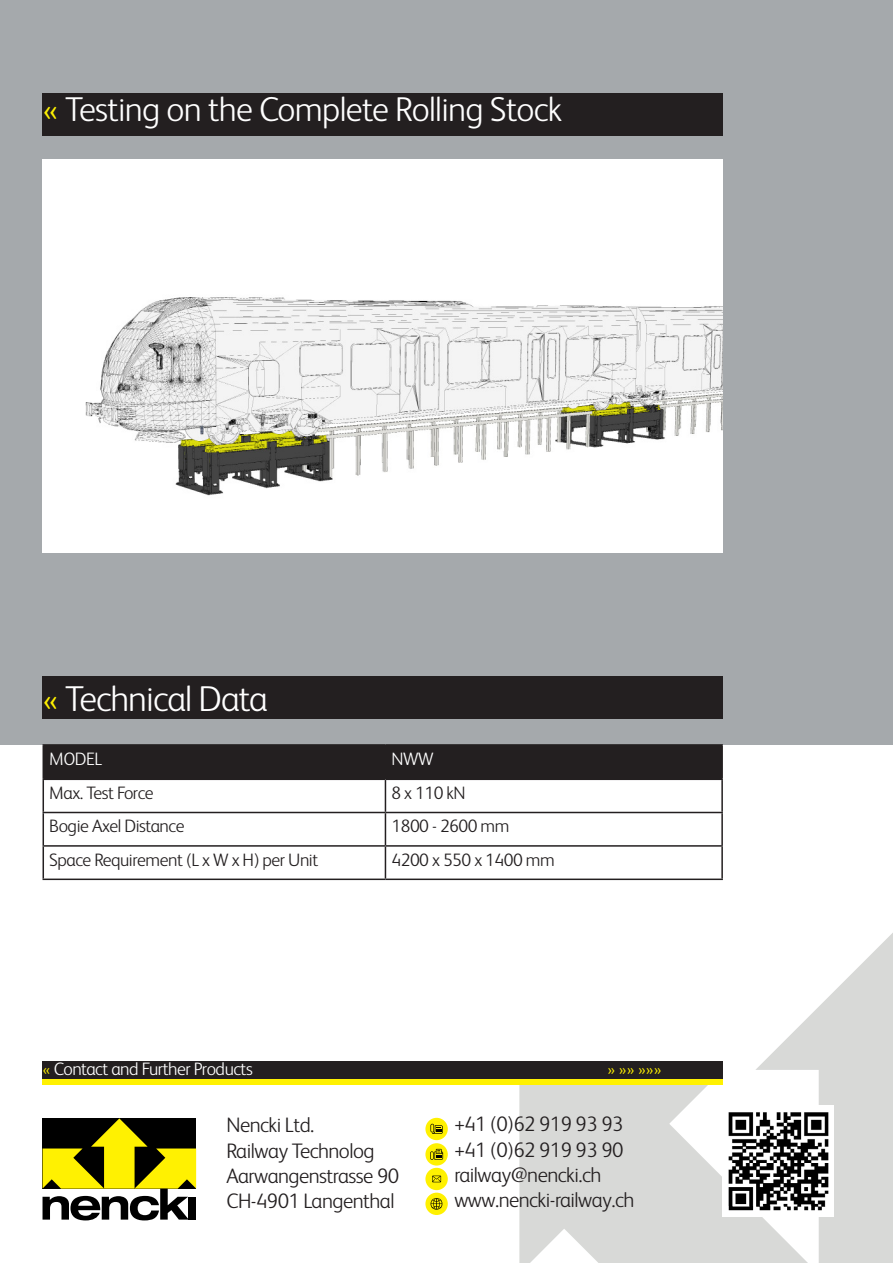
<style>
.page{position:relative;width:893px;height:1263px;background:#fff}
.page>*{position:absolute;margin:0;border:0;box-sizing:border-box;transform-origin:0 0}
.t1{font:300 36px "FS Albert";letter-spacing:-.025em;color:#fff}
.t2{font:300 34.5px "FS Albert";letter-spacing:-.02em;color:#fff}
.t3{font:300 21px/25.2px "FS Albert";letter-spacing:-.025em;color:#231f20}
.t4{font:300 18px "FS Albert";letter-spacing:-.025em;color:#231f20}
.t5{font:300 18px "FS Albert";letter-spacing:-.025em;color:#fff}
.t6{font:300 18px "FS Albert";color:#fff101}
.t7{font:300 18px "FS Albert";letter-spacing:-.025em;color:#fcfcfc}
.s1{font-size:36px;color:#fcf003}
.s2{color:#fff101}
</style>
<div class="page">
<svg style="left:519px;top:1085px;width:236px;height:178px;background:#dcdddb"></svg>
<svg style="left:755px;top:933px;width:138px;height:330px;fill:#d8d9d7"></svg>
<div style="left:0;top:0;width:893px;height:744px;background:#a5a9ac"></div>
<div style="left:43px;top:676px;width:680px;height:43px;background:#231f20"></div>
<div style="left:43px;top:1061px;width:680px;height:18px;background:#231f20"></div>
<img style="left:723px;top:1106px;width:111px;height:110px">
<div style="left:44px;top:746px;width:677px;height:32px;background:#231f20"></div>
<svg style="left:44px;top:780px;width:677px;height:65px"></svg>
<hr style="left:43px;top:744px;width:342px;height:2px;background:#231f20">
<hr style="left:43px;top:746px;width:1px;height:32px;background:#231f20">
<hr style="left:385px;top:744px;width:338px;height:2px;background:#231f20">
<hr style="left:385px;top:746px;width:1px;height:32px;background:#231f20">
<hr style="left:721px;top:746px;width:2px;height:32px;background:#231f20">
<hr style="left:43px;top:778px;width:342px;height:2px;background:#231f20">
<hr style="left:43px;top:780px;width:1px;height:32px;background:#231f20">
<hr style="left:385px;top:778px;width:338px;height:2px;background:#231f20">
<hr style="left:385px;top:780px;width:1px;height:32px;background:#231f20">
<hr style="left:721px;top:780px;width:2px;height:32px;background:#231f20">
<hr style="left:43px;top:812px;width:342px;height:1px;background:#231f20">
<hr style="left:43px;top:813px;width:1px;height:32px;background:#231f20">
<hr style="left:385px;top:812px;width:338px;height:1px;background:#231f20">
<hr style="left:385px;top:813px;width:1px;height:32px;background:#231f20">
<hr style="left:721px;top:813px;width:2px;height:32px;background:#231f20">
<hr style="left:43px;top:845px;width:342px;height:2px;background:#231f20">
<hr style="left:43px;top:847px;width:1px;height:31px;background:#231f20">
<hr style="left:385px;top:845px;width:338px;height:2px;background:#231f20">
<hr style="left:385px;top:847px;width:1px;height:31px;background:#231f20">
<hr style="left:721px;top:847px;width:2px;height:31px;background:#231f20">
<hr style="left:43px;top:878px;width:342px;height:2px;background:#231f20">
<hr style="left:385px;top:878px;width:338px;height:2px;background:#231f20">
<img style="left:43px;top:159px;width:680px;height:394px">
<div style="left:43px;top:1079px;width:680px;height:6px;background:#fff101"></div>
<div style="left:43px;top:94px;width:680px;height:42px;background:#231f20"></div>
<svg style="left:43px;top:1118px;width:153px;height:102px;background:#817c28"></svg>
<div style="left:189px;top:1197px;width:7px;height:22px;background:#000"></div>
<div style="left:425px;top:1118px;width:23px;height:22px;background:#fff101;border-radius:50%"></div>
<svg style="left:430px;top:1124px;width:13px;height:10px"></svg>
<div style="left:425px;top:1143px;width:23px;height:22px;background:#fff101;border-radius:50%"></div>
<svg style="left:430px;top:1149px;width:13px;height:11px"></svg>
<div style="left:425px;top:1168px;width:23px;height:22px;background:#fff101;border-radius:50%"></div>
<svg style="left:432px;top:1175px;width:9px;height:7px"></svg>
<div style="left:425px;top:1193px;width:23px;height:22px;background:#fff101;border-radius:50%"></div>
<svg style="left:431px;top:1198px;width:11px;height:12px"></svg>
<h2 class="t2" style="left:43px;top:90px;width:521px"><span class="s1">«</span> Testing on the Complete Rolling Stock</h2>
<h1 class="t1" style="left:43px;top:678px;width:227px"><span class="s2">«</span> Technical Data</h1>
<p class="t7" style="left:49px;top:748px;width:55px">MODEL</p>
<p class="t5" style="left:391px;top:748px;width:44px">NWW</p>
<p class="t4" style="left:49px;top:783px;width:106px">Max. Test Force</p>
<p class="t4" style="left:391px;top:783px;width:76px">8 x 110 kN</p>
<p class="t4" style="left:49px;top:816px;width:137px">Bogie Axel Distance</p>
<p class="t4" style="left:391px;top:816px;width:119px">1800 - 2600 mm</p>
<p class="t4" style="left:49px;top:849px;width:271px">Space Requirement (L x W x H) per Unit</p>
<p class="t4" style="left:391px;top:849px;width:165px">4200 x 550 x 1400 mm</p>
<p class="t5" style="left:43px;top:1059px;width:212px"><span class="s2">«</span> Contact and Further Products</p>
<p class="t6" style="left:607px;top:1059px;width:56px">» »» »»»</p>
<p class="t3" style="left:226px;top:1112px;width:174px">Nencki Ltd.<br>Railway Technolog<br>Aarwangenstrasse 90<br>CH-4901 Langenthal</p>
<p class="t3" style="left:454px;top:1111px;width:181px">+41 (0)62 919 93 93 +41 (0)62 919 93 90 railway@nencki.ch www.nencki-railway.ch</p>
</div>
